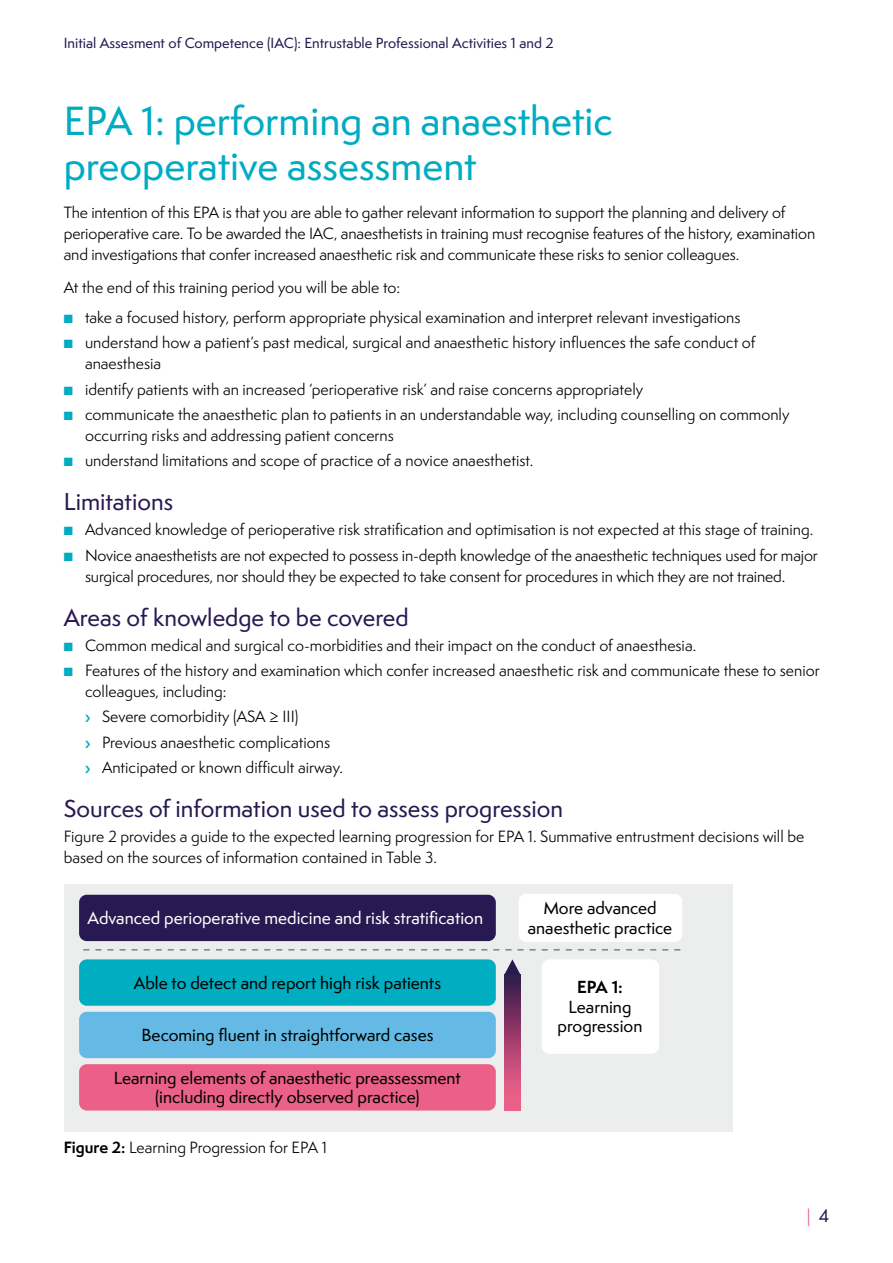
<style>
.page{position:relative;width:893px;height:1263px;background:#fff}
.page>*{position:absolute;margin:0;border:0;box-sizing:border-box;transform-origin:0 0}
.t1{font:500 37.5px/45px "Semplicita Pro";color:#00acc2}
.t2{font:500 22.5px "Semplicita Pro";color:#281952}
.t3{font:16.5px "Semplicita Pro";color:#e96086}
.t4{font:500 16.2px/19.5px "Semplicita Pro";color:#000;text-align:center}
.t5{font:500 16.2px "Semplicita Pro";color:#fff}
.t6{font:700 16.2px "Semplicita Pro";color:#000}
.t7{font:15px/21px "Semplicita Pro";color:#000}
.t8{font:500 13.5px "Semplicita Pro";color:#281952}
.s1{color:#00acc2}
.s2{font-weight:700}
.s3{font-weight:500;color:#281952}
</style>
<div class="page">
<div style="left:64px;top:884px;width:668px;height:247px;background:#eceded"></div>
<div style="left:79px;top:895px;width:417px;height:46px;background:#281952;border-radius:8px"></div>
<div style="left:519px;top:894px;width:163px;height:48px;background:#fff;border-radius:8px"></div>
<div style="left:542px;top:959px;width:117px;height:95px;background:#fff;border-radius:8px"></div>
<div style="left:79px;top:1064px;width:417px;height:46px;background:#ea6086;border-radius:8px"></div>
<div style="left:79px;top:959px;width:417px;height:47px;background:#00adc1;border-radius:8px"></div>
<div style="left:79px;top:1012px;width:417px;height:46px;background:#64bae4;border-radius:8px"></div>
<svg style="left:505px;top:975px;width:15px;height:135px;background:#9d3f6d"></svg>
<svg style="left:504px;top:959px;width:16px;height:16px"></svg>
<svg style="left:83px;top:949px;width:597px;height:1px"></svg>
<p class="t8" style="left:64px;top:34px;width:491px">Initial Assesment of Competence (IAC): Entrustable Professional Activities 1 and 2</p>
<h1 class="t1" style="left:64px;top:98px;width:551px">EPA 1: performing an anaesthetic preoperative assessment</h1>
<p class="t7" style="left:64px;top:201px;width:753px">The intention of this EPA is that you are able to gather relevant information to support the planning and delivery of perioperative care. To be awarded the IAC, anaesthetists in training must recognise features of the history, examination and investigations that confer increased anaesthetic risk and communicate these risks to senior colleagues.</p>
<p class="t7" style="left:64px;top:277px;width:338px">At the end of this training period you will be able to:</p>
<p class="t7" style="left:64px;top:307px;width:678px"><span class="s1">■</span> take a focused history, perform appropriate physical examination and interpret relevant investigations</p>
<p class="t7" style="left:85px;top:332px;width:672px;text-indent:-21px"><span class="s1">■</span> understand how a patient’s past medical, surgical and anaesthetic history influences the safe conduct of anaesthesia</p>
<p class="t7" style="left:64px;top:378px;width:581px"><span class="s1">■</span> identify patients with an increased ‘perioperative risk’ and raise concerns appropriately</p>
<p class="t7" style="left:85px;top:403px;width:706px;text-indent:-21px"><span class="s1">■</span> communicate the anaesthetic plan to patients in an understandable way, including counselling on commonly occurring risks and addressing patient concerns</p>
<p class="t7" style="left:64px;top:450px;width:471px"><span class="s1">■</span> understand limitations and scope of practice of a novice anaesthetist.</p>
<h2 class="t2" style="left:64px;top:486px;width:111px">Limitations</h2>
<p class="t7" style="left:64px;top:519px;width:751px"><span class="s1">■</span> Advanced knowledge of perioperative risk stratification and optimisation is not expected at this stage of training.</p>
<p class="t7" style="left:85px;top:544px;width:734px;text-indent:-21px"><span class="s1">■</span> Novice anaesthetists are not expected to possess in-depth knowledge of the anaesthetic techniques used for major surgical procedures, nor should they be expected to take consent for procedures in which they are not trained.</p>
<h2 class="t2" style="left:64px;top:601px;width:347px">Areas of knowledge to be covered</h2>
<p class="t7" style="left:64px;top:634px;width:634px"><span class="s1">■</span> Common medical and surgical co-morbidities and their impact on the conduct of anaesthesia.</p>
<p class="t7" style="left:85px;top:660px;width:736px;text-indent:-21px"><span class="s1">■</span> Features of the history and examination which confer increased anaesthetic risk and communicate these to senior colleagues, including:</p>
<p class="t7" style="left:102px;top:704px;width:242px;line-height:25.2px">Severe comorbidity (ASA ≥ III)<br>Previous anaesthetic complications<br>Anticipated or known difficult airway.</p>
<h2 class="t2" style="left:64px;top:792px;width:501px">Sources of information used to assess progression</h2>
<p class="t7" style="left:64px;top:826px;width:742px">Figure 2 provides a guide to the expected learning progression for EPA 1. Summative entrustment decisions will be based on the sources of information contained in Table 3.</p>
<p class="t5" style="left:88px;top:906px;width:397px">Advanced perioperative medicine and risk stratification</p>
<p class="t4" style="left:528px;top:898px;width:146px">More advanced anaesthetic practice</p>
<p class="t4" style="left:134px;top:973px;width:309px">Able to detect and report high risk patients</p>
<p class="t4" style="left:141px;top:1025px;width:293px">Becoming fluent in straightforward cases</p>
<p class="t4" style="left:114px;top:1068px;width:349px">Learning elements of anaesthetic preassessment (including directly observed practice)</p>
<p class="t7" style="left:64px;top:1137px;width:265px"><span class="s2">Figure 2:</span> Learning Progression for EPA 1</p>
<p class="t6" style="left:577px;top:975px;width:47px">EPA 1:</p>
<p class="t4" style="left:558px;top:997px;width:86px">Learning progression</p>
<p class="t3" style="left:807px;top:1205px;width:24px">| <span class="s3">4</span></p>
</div>
